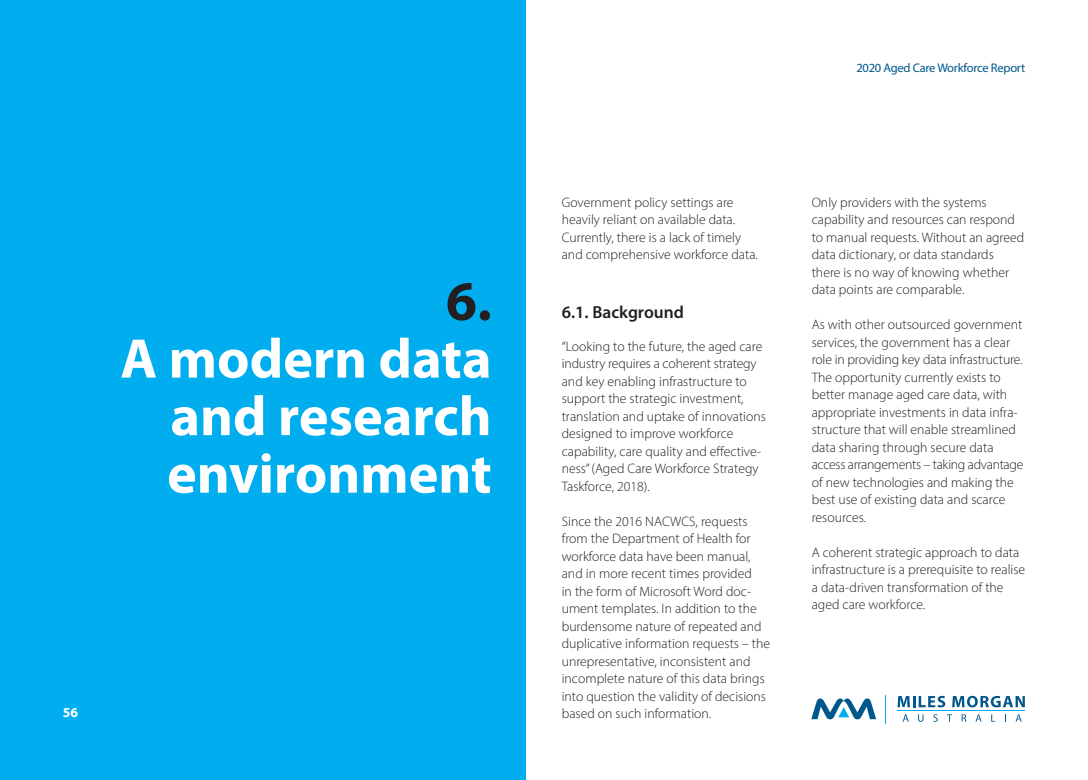
<style>
.page{position:relative;width:1088px;height:780px;background:#fff}
.page>*{position:absolute;margin:0;border:0;box-sizing:border-box;transform-origin:0 0}
.t1{font:56.25px/57.5px "Myriad Variable Concept";letter-spacing:.2em;color:#fff;text-align:right}
.t2{font:56.25px "Myriad Variable Concept";color:#231f20}
.t3{font:17.5px "Myriad Variable Concept";letter-spacing:.2em;color:#231f20}
.Paragraph_Style_1{font:13.75px/17.5px "Myriad Variable Concept";letter-spacing:.125em;color:#231f20}
.Paragraph_Style_1-2{font:13.75px/17.5px "Myriad Variable Concept";letter-spacing:.155em;color:#231f20}
.t4{font:13.75px "Myriad Variable Concept";color:#fff}
.t5{font:12.5px "Myriad Variable Concept";letter-spacing:.145em;color:#00578c}
</style>
<div class="page">
<div style="left:0;top:0;width:526px;height:780px;background:#00aeef"></div>
<svg style="left:811px;top:698px;width:65px;height:21px"></svg>
<svg style="left:885px;top:695px;width:1px;height:28px"></svg>
<hr style="left:897px;top:710px;width:128px;height:1px;background:#00aeef">
<svg style="left:897px;top:695px;width:48px;height:12px"></svg>
<svg style="left:952px;top:695px;width:73px;height:12px"></svg>
<svg style="left:903px;top:714px;width:6px;height:7px"></svg>
<svg style="left:918px;top:714px;width:5px;height:7px"></svg>
<svg style="left:933px;top:714px;width:5px;height:7px"></svg>
<svg style="left:947px;top:714px;width:5px;height:7px"></svg>
<svg style="left:961px;top:714px;width:5px;height:7px"></svg>
<svg style="left:975px;top:714px;width:6px;height:7px"></svg>
<svg style="left:991px;top:714px;width:4px;height:7px"></svg>
<svg style="left:1015px;top:714px;width:6px;height:7px"></svg>
<p class="t2" style="left:446px;top:268px;width:42px">6.</p>
<p class="t1" style="left:120px;top:330px;width:361px">A modern data and research</p>
<p class="t1" style="left:167px;top:445px;width:318px">environment</p>
<p class="t4" style="left:63px;top:704px;width:14px">56</p>
<p class="t5" style="left:856px;top:61px;width:169px">2020 Aged Care Workforce Report</p>
<p class="Paragraph_Style_1" style="left:562px;top:193px;width:175px">Government policy settings are heavily reliant on available data.</p>
<p class="Paragraph_Style_1" style="left:562px;top:228px;width:179px">Currently, there is a lack of timely</p>
<p class="Paragraph_Style_1-2" style="left:562px;top:246px;width:198px">and comprehensive workforce data.</p>
<p class="t3" style="left:562px;top:301px;width:120px">6.1. Background</p>
<p class="Paragraph_Style_1" style="left:562px;top:337px;width:204px">“Looking to the future, the aged care industry requires a coherent strategy and key enabling infrastructure to support the strategic investment, translation and uptake of innovations designed to improve workforce</p>
<p class="Paragraph_Style_1" style="left:562px;top:442px;width:201px">capability, care quality and effective&shy;ness” (Aged Care Workforce Strategy<br>Taskforce, 2018).</p>
<p class="Paragraph_Style_1-2" style="left:562px;top:512px;width:208px">Since the 2016 NACWCS, requests from the Department of Health for workforce data have been manual, and in more recent times provided<br>in the form of MicrosoftWord doc&shy;ument templates. In addition to the burdensome nature of repeated and duplicative information requests – the unrepresentative, inconsistent and incomplete nature of this data brings into question the validity of decisions based on such information.</p>
<p class="Paragraph_Style_1" style="left:812px;top:193px;width:175px">Only providers with the systems</p>
<p class="Paragraph_Style_1-2" style="left:812px;top:211px;width:212px">capability and resources can respond to manual requests. Without an agreed data dictionary, or data standards there is no way of knowing whether data points are comparable.</p>
<p class="Paragraph_Style_1" style="left:812px;top:316px;width:212px">As with other outsourced government services, the government has a clear role in providing key data infrastructure.<br>The opportunity currently exists to better manage aged care data, with appropriate investments in data infra&shy;structure that will enable streamlined data sharing through secure data</p>
<p class="Paragraph_Style_1" style="left:812px;top:456px;width:211px">access arrangements – taking advantage of new technologies and making the best use of existing data and scarce resources.</p>
<p class="Paragraph_Style_1" style="left:812px;top:543px;width:213px">A coherent strategic approach to data infrastructure is a prerequisite to realise a data-driven transform ation of the aged care workforce.</p>
</div>
